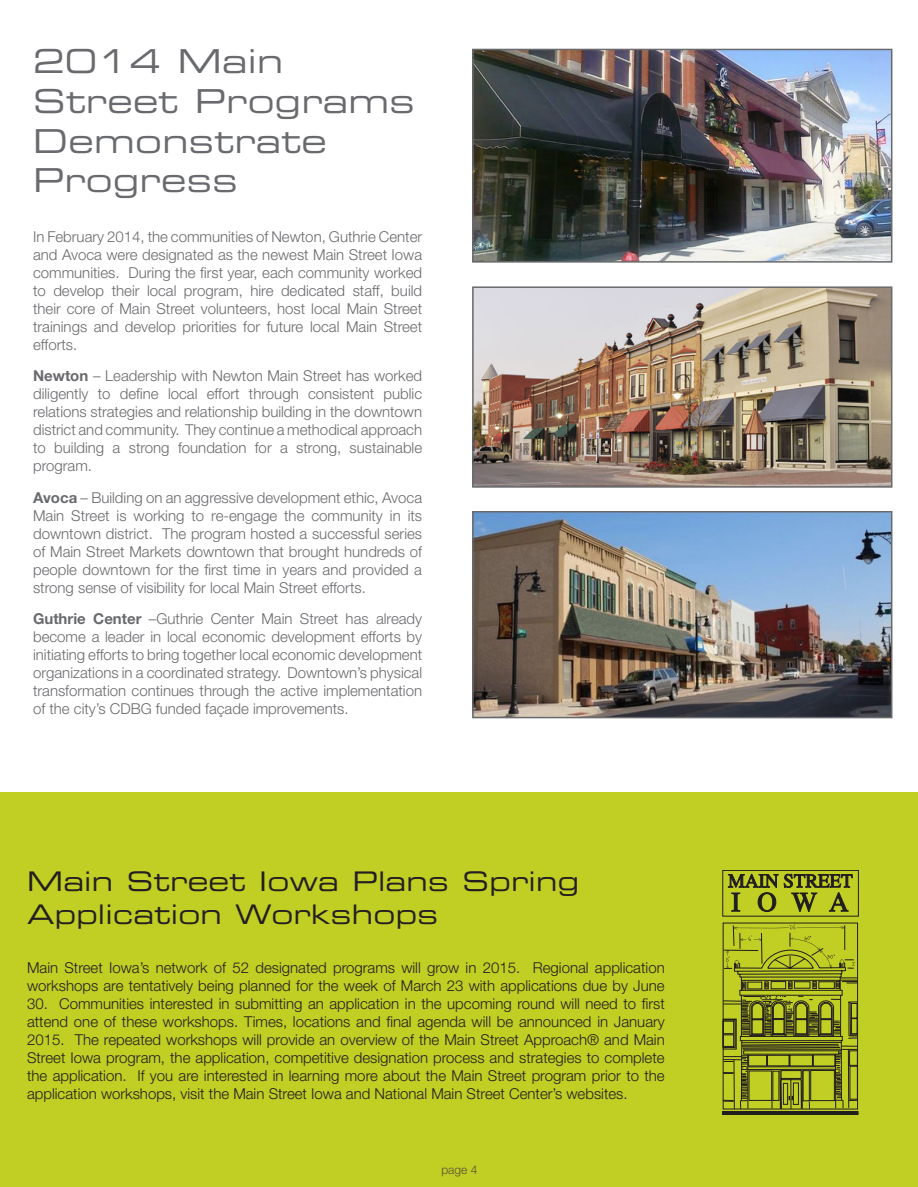
<style>
.page{position:relative;width:918px;height:1187px;background:#fff}
.page>*{position:absolute;margin:0;border:0;box-sizing:border-box;transform-origin:0 0}
.heading{font:33px/39.6px "Eurostile Extended Two";letter-spacing:.01em;color:#696a6d}
.heading-2{font:27px/32.4px "Eurostile Extended Two";letter-spacing:.01em;color:#231f20}
.body{font:300 15px/18px "Helvetica Neue";color:#696a6d;text-align:justify}
.body-2{font:300 15px/18px "Helvetica Neue";color:#231f20}
.body-3{font:300 12px "Helvetica Neue";color:#5a5039}
.s1{font-weight:700}
</style>
<div class="page">
<div style="left:0;top:792px;width:917px;height:395px;background:#c1ce23"></div>
<div style="left:722px;top:1111px;width:135px;height:4px;border:1px solid #211e1e"></div>
<svg style="left:722px;top:870px;width:136px;height:239px"></svg>
<img style="left:475px;top:289px;width:414px;height:196px">
<div style="left:472px;top:286px;width:420px;height:202px;border:2px solid #696a6d"></div>
<img style="left:475px;top:52px;width:414px;height:208px">
<div style="left:472px;top:49px;width:420px;height:214px;border:2px solid #696a6d"></div>
<img style="left:475px;top:514px;width:414px;height:201px">
<div style="left:472px;top:511px;width:420px;height:207px;border:2px solid #696a6d"></div>
<p class="heading" style="left:33px;top:41px;width:383px">2014 Main<br>Street Programs<br>Demonstrate<br>Progress</p>
<p class="body" style="left:33px;top:227px;width:390px">In February 2014, the communities of Newton, Guthrie Center and Avoca were designated as the newest Main Street Iowa communities. During the first year, each community worked to develop their local program, hire dedicated staff, build their core of Main Street volunteers, host local Main Street trainings and develop priorities for future local Main Street efforts.</p>
<p class="body" style="left:33px;top:366px;width:390px"><span class="s1">Newton</span> – Leadership with Newton Main Street has worked diligently to define local effort through consistent public relations strategies and relationship building in the downtown district and community. They continue a methodical approach to building a strong foundation for a strong, sustainable program.</p>
<p class="body" style="left:33px;top:488px;width:390px"><span class="s1">Avoca</span> – Building on an aggressive development ethic, Avoca Main Street is working to re-engage the community in its downtown district. The program hosted a successful series of Main Street Markets downtown that brought hundreds of people downtown for the first time in years and provided a strong sense of visibility for local Main Street efforts.</p>
<p class="body" style="left:33px;top:609px;width:390px"><span class="s1">Guthrie Center</span> –Guthrie Center Main Street has already become a leader in local economic development efforts by initiating efforts to bring together local economic development organizations in a coordinated strategy. Downtown’s physical transformation continues through the active implementation of the city’s CDBG funded façade improvements.</p>
<p class="heading-2" style="left:27px;top:865px;width:553px">Main Street Iowa Plans Spring<br>Application Workshops</p>
<p class="body-2" style="left:27px;top:958px;width:639px">Main Street Iowa’s network of 52 designated programs will grow in 2015. Regional application workshops are tentatively being planned for the week of March 23 with applications due by June</p>
<p class="body-2" style="left:27px;top:994px;width:639px;text-align:justify">30. Communities interested in submitting an application in the upcoming round will need to first attend one of these workshops. Times, locations and final agenda will be announced in January 2015. The repeated workshops will provide an overview of the Main Street Approach® and Main Street Iowa program, the application, competitive designation process and strategies to complete the application. If you are interested in learning more about the Main Street program prior to the application workshops, visit the Main Street Iowa and National Main Street Center’s websites.</p>
<p class="body-3" style="left:441px;top:1162px;width:38px">page 4</p>
</div>
